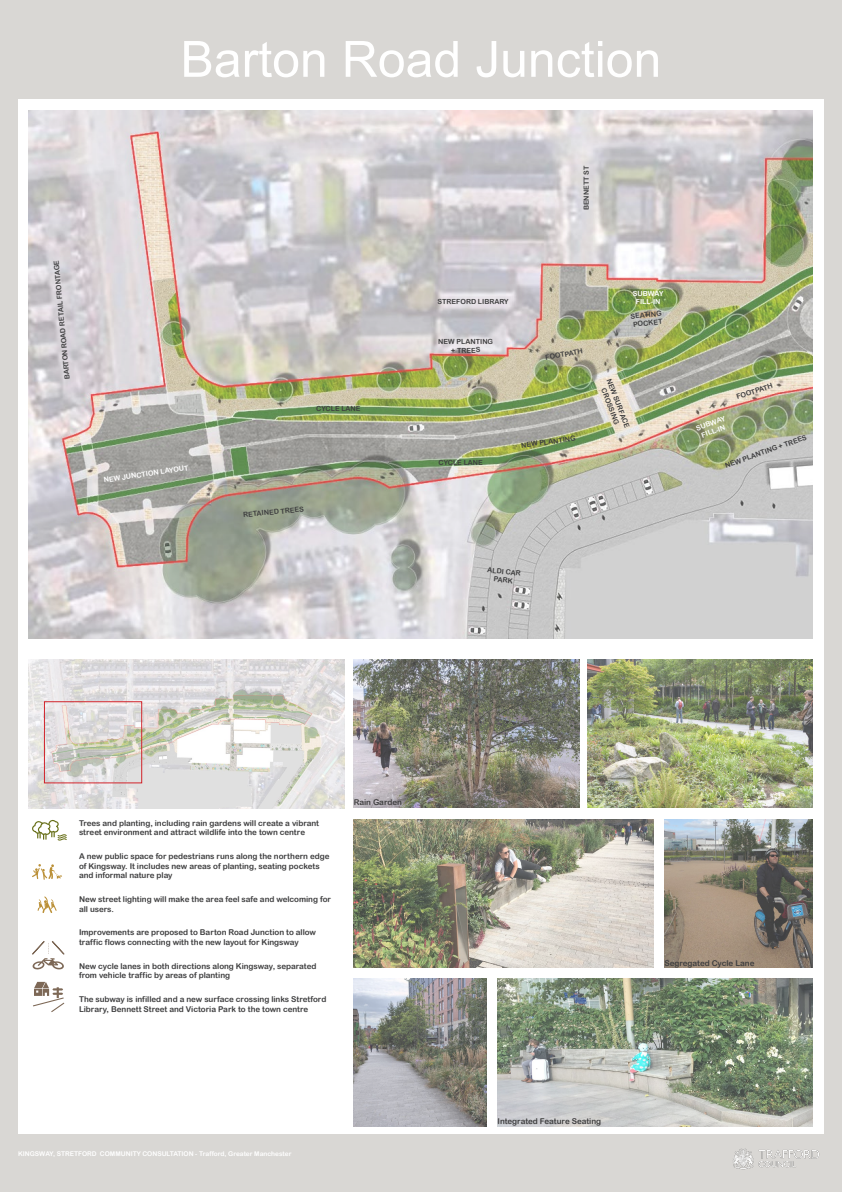
<style>
.page{position:relative;width:842px;height:1192px;background:#d9d7d4}
.page>*{position:absolute;margin:0;border:0;box-sizing:border-box;transform-origin:0 0}
.t1{font:50px "Arial";color:#fff}
.t2{font:8px/9.6px "Arial Rounded MT Bold";letter-spacing:-.005em;color:#3e3e3f}
.t3{font:7px/8.4px "Arial Rounded MT Bold";color:#3e3e3f;text-align:center}
.t4{font:7px/8.4px "Arial Rounded MT Bold";color:#fff;text-align:center}
.t5{font:6.5px "Arial Rounded MT Bold";color:#fff}
</style>
<div class="page">
<img style="left:733px;top:1148px;width:87px;height:22px">
<div style="left:18px;top:99px;width:806px;height:1035px;background:#fff"></div>
<img style="left:28px;top:111px;width:784px;height:527px">
<img style="left:28px;top:659px;width:316px;height:150px">
<div style="left:44px;top:701px;width:98px;height:82px;border:1px solid #d1232a"></div>
<img style="left:664px;top:820px;width:148px;height:148px">
<img style="left:354px;top:979px;width:132px;height:148px">
<img style="left:354px;top:820px;width:299px;height:148px">
<img style="left:497px;top:979px;width:315px;height:147px">
<img style="left:354px;top:660px;width:225px;height:147px">
<img style="left:587px;top:660px;width:225px;height:148px">
<svg style="left:32px;top:820px;width:35px;height:21px"></svg>
<svg style="left:32px;top:864px;width:30px;height:16px"></svg>
<svg style="left:32px;top:941px;width:33px;height:29px"></svg>
<svg style="left:38px;top:896px;width:19px;height:17px"></svg>
<svg style="left:33px;top:982px;width:31px;height:30px"></svg>
<h1 class="t1" style="left:181px;top:25px;width:482px">Barton Road Junction</h1>
<p class="t3" style="left:63px;top:380px;width:121px;rotate:-95deg">BARTON ROAD RETAIL FRONTAGE</p>
<p class="t4" style="left:103px;top:475px;width:87px;rotate:-8deg">NEW JUNCTION LAYOUT</p>
<p class="t3" style="left:316px;top:404px;width:46px">CYCLE LANE</p>
<p class="t3" style="left:243px;top:511px;width:63px;rotate:-6deg">RETAINED TREES</p>
<p class="t3" style="left:582px;top:210px;width:46px;rotate:-90deg">BENNETT ST</p>
<p class="t3" style="left:437px;top:298px;width:73px">STREFORD LIBRARY</p>
<p class="t3" style="left:438px;top:338px;width:56px;rotate:-1deg">NEW PLANTING + TREES</p>
<p class="t3" style="left:545px;top:353px;width:39px;rotate:-10deg">FOOTPATH</p>
<p class="t3" style="left:438px;top:459px;width:46px;rotate:-1deg">CYCLE LANE</p>
<p class="t3" style="left:521px;top:441px;width:56px;rotate:-7deg">NEW PLANTING</p>
<p class="t4" style="left:633px;top:289px;width:32px">SUBWAY<br>FILL-IN</p>
<p class="t3" style="left:630px;top:312px;width:33px;text-align:left;rotate:-6deg">SEATING<br>POCKET</p>
<p class="t3" style="left:613px;top:378px;width:53px;rotate:69deg">NEW SURFACE<br>CROSSING</p>
<p class="t3" style="left:735px;top:393px;width:39px;rotate:-18deg">FOOTPATH</p>
<p class="t4" style="left:695px;top:424px;width:32px;rotate:-19deg">SUBWAY<br>FILL-IN</p>
<p class="t3" style="left:724px;top:461px;width:87px;rotate:-19deg">NEW PLANTING + TREES</p>
<p class="t3" style="left:488px;top:566px;width:35px;rotate:6deg">ALDI CAR<br>PARK</p>
<p class="t2" style="left:79px;top:818px;width:242px">Trees and planting, including rain gardens will create a vibrant street environment and attract wildlife into the town centre</p>
<p class="t2" style="left:79px;top:851px;width:252px">A new public space for pedestrians runs along the northern edge of Kingsway. It includes new areas of planting, seating pockets and informal nature play</p>
<p class="t2" style="left:79px;top:894px;width:253px">New street lighting will make the area feel safe and welcoming for all users.</p>
<p class="t2" style="left:79px;top:928px;width:238px">Improvements are proposed to Barton Road Junction to allow traffic flows connecting with the new layout for Kingsway</p>
<p class="t2" style="left:79px;top:961px;width:239px">New cycle lanes in both directions along Kingsway, separated from vehicle traffic by areas of planting</p>
<p class="t2" style="left:79px;top:994px;width:249px">The subway is infilled and a new surface crossing links Stretford<br>Library, Bennett Street and Victoria Park to the town centre</p>
<p class="t2" style="left:354px;top:797px;width:50px">Rain Garden</p>
<p class="t5" style="left:18px;top:1150px;width:275px">KINGSWAY, STRETFORD COMMUNITY CONSULTATION - Trafford, Greater Manchester</p>
<p class="t2" style="left:497px;top:1116px;width:105px">Integrated Feature Seating</p>
<p class="t2" style="left:664px;top:958px;width:92px">Segregated Cycle Lane</p>
</div>
